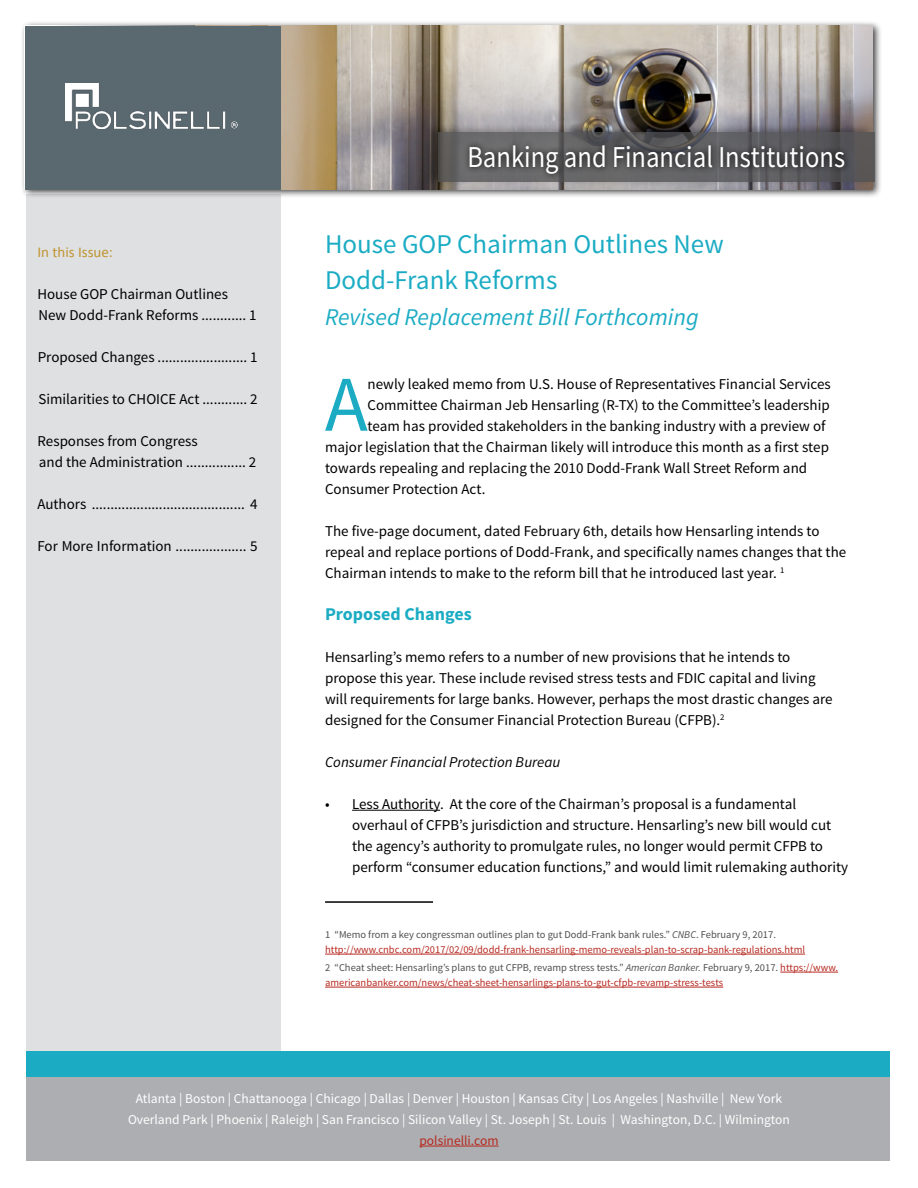
<style>
.page{position:relative;width:918px;height:1188px;background:#fff}
.page>*{position:absolute;margin:0;border:0;box-sizing:border-box;transform-origin:0 0}
.t1{font:79.05px "Source Sans Pro";color:#1bacc4}
.t2{font:30.3px "Source Sans Pro";color:#fff;scale:.87 1}
.t3{font:27px/36px "Source Sans Pro";color:#1bacc4}
.t4{font:italic 24px "Source Sans Pro";color:#1bacc4}
.t5{font:700 18px "Source Sans Pro";color:#1bacc4}
.t6{font:15px/21px "Source Sans Pro";color:#000}
.t7{font:italic 15px "Source Sans Pro";color:#000}
.t8{font:15px "Calibri";color:#c0942f}
.t9{font:13.5px/21px "Source Sans Pro";color:#fff;text-align:center}
.t10{font:13.5px "Source Sans Pro";color:#b72920}
.t11{font:10.5px/15px "Source Sans Pro";color:#b72920}
.s1{color:#4f5052}
.s2{font-style:italic;color:#4f5052}
</style>
<div class="page">
<div style="left:26px;top:1076px;width:864px;height:85px;background:#acaeb1"></div>
<hr style="left:419px;top:1146px;width:80px;height:1px;background:#b72920">
<div style="left:26px;top:1051px;width:864px;height:25px;background:#1bacc4"></div>
<div style="left:26px;top:194px;width:254px;height:857px;background:#dfe0e2"></div>
<hr style="left:352px;top:810px;width:88px;height:1px;background:#000">
<hr style="left:325px;top:901px;width:108px;height:2px;background:#000">
<hr style="left:325px;top:954px;width:480px;height:1px;background:#b72920">
<hr style="left:780px;top:972px;width:58px;height:1px;background:#b72920">
<hr style="left:325px;top:987px;width:398px;height:1px;background:#b72920">
<div style="left:20px;top:20px;width:862px;height:178px;background:#000;opacity:.77"></div>
<img style="left:280px;top:26px;width:593px;height:164px">
<div style="left:25px;top:26px;width:255px;height:164px;background:#5a6870"></div>
<div style="left:425px;top:123px;width:451px;height:63px;background:#000;opacity:.4"></div>
<svg style="left:438px;top:132px;width:436px;height:50px;background:#5b5a5c"></svg>
<div style="left:464px;top:139px;width:388px;height:42px;background:#000;opacity:.95"></div>
<img style="left:66px;top:83px;width:172px;height:45px">
<p class="t8" style="left:37px;top:242px;width:77px">In this Issue:</p>
<p class="t6" style="left:37px;top:283px;width:221px">House GOP Chairman Outlines<br>New Dodd-Frank Reforms ............ 1</p>
<p class="t6" style="left:38px;top:346px;width:222px">Proposed Changes ........................ 1</p>
<p class="t6" style="left:38px;top:388px;width:221px">Similarities to CHOICE Act ............ 2</p>
<p class="t6" style="left:37px;top:430px;width:220px">Responses from Congress<br>and the Administration ................ 2</p>
<p class="t6" style="left:37px;top:493px;width:222px">Authors ......................................... 4</p>
<p class="t6" style="left:37px;top:535px;width:222px">For More Information ................... 5</p>
<h2 class="t2" style="left:467px;top:138px;width:436px">Banking and Financial Institutions</h2>
<h3 class="t3" style="left:325px;top:227px;width:400px">House GOP Chairman Outlines New<br>Dodd-Frank Reforms</h3>
<h3 class="t4" style="left:325px;top:303px;width:375px">Revised Replacement Bill Forthcoming</h3>
<h1 class="t1" style="left:325px;top:355px;width:44px">A</h1>
<p class="t6" style="left:368px;top:374px;width:465px">newly leaked memo from U.S. House of Representatives Financial Services</p>
<p class="t6" style="left:368px;top:395px;width:464px">Committee Chairman Jeb Hensarling (R-TX) to the Committee’s leadership</p>
<p class="t6" style="left:368px;top:416px;width:459px">team has provided stakeholders in the banking industry with a preview of</p>
<p class="t6" style="left:325px;top:437px;width:505px">major legislation that the Chairman likely will introduce this month as a first step</p>
<p class="t6" style="left:325px;top:458px;width:484px">towards repealing and replacing the 2010 Dodd-Frank Wall Street Reform and</p>
<p class="t6" style="left:325px;top:479px;width:162px">Consumer Protection Act.</p>
<p class="t6" style="left:325px;top:521px;width:523px">The five-page document, dated February 6th, details how Hensarling intends to repeal and replace portions of Dodd-Frank, and specifically names changes that the<br>Chairman intends to make to the reform bill that he introduced last year. <sup>1</sup></p>
<p class="t5" style="left:325px;top:602px;width:148px">Proposed Changes</p>
<p class="t6" style="left:325px;top:647px;width:509px">Hensarling’s memo refers to a number of new provisions that he intends to propose this year. These include revised stress tests and FDIC capital and living will requirements for large banks. However, perhaps the most drastic changes are designed for the Consumer Financial Protection Bureau (CFPB).<sup>2</sup></p>
<p class="t7" style="left:325px;top:753px;width:237px">Consumer Financial Protection Bureau</p>
<p class="t6" style="left:352px;top:794px;width:498px;text-indent:-27px">• Less Authority. At the core of the Chairman’s proposal is a fundamental overhaul of CFPB’s jurisdiction and structure. Hensarling’s new bill would cut the agency’s authority to promulgate rules, no longer would permit CFPB to perform “consumer education functions,” and would limit rulemaking authority</p>
<p class="t11" style="left:325px;top:927px;width:482px"><span class="s1">1 “Memo from a key congressman outlines plan to gut Dodd-Frank bank rules.”</span> <span class="s2">CNBC</span><span class="s1">. February 9, 2017. </span>http://www.cnbc.com/2017/02/09/dodd-frank-hensarling-memo-reveals-plan-to-scrap-bank-regulations.html</p>
<p class="t11" style="left:325px;top:960px;width:515px"><span class="s1">2 “Cheat sheet: Hensarling’s plans to gut CFPB, revamp stress tests.”</span> <span class="s2">American Banker.</span> <span class="s1">February 9, 2017.</span> https://www. americanbanker.com/news/cheat-sheet-hensarlings-plans-to-gut-cfpb-revamp-stress-tests</p>
<p class="t9" style="left:128px;top:1088px;width:663px">Atlanta | Boston | Chattanooga | Chicago | Dallas | Denver | Houston | Kansas City | Los Angeles | Nashville | New York<br>Overland Park | Phoenix | Raleigh | San Francisco | Silicon Valley | St. Joseph | St. Louis | Washington, D.C. | Wilmington</p>
<p class="t10" style="left:419px;top:1132px;width:81px">polsinelli.com</p>
</div>
